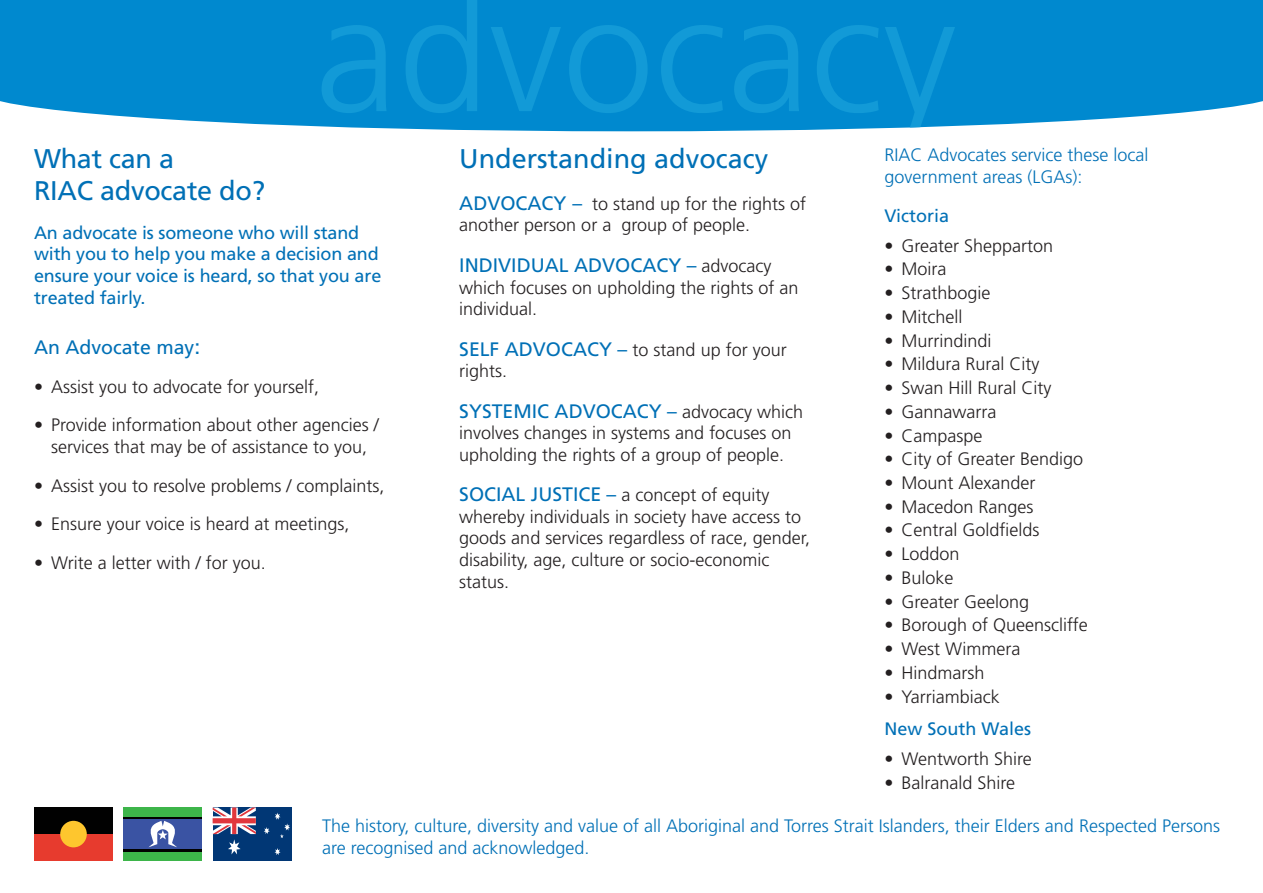
<style>
.page{position:relative;width:1263px;height:893px;background:#fff}
.page>*{position:absolute;margin:0;border:0;box-sizing:border-box;transform-origin:0 0}
.t1{font:27px/32.4px "Frutiger";color:#0070b6}
.t2{font:19.5px "Frutiger";color:#0070b6}
.t3{font:300 18px/21.6px "Frutiger";color:#231f20}
.t4{font:300 18px/21.6px "Frutiger";color:#0070b6}
.t5{font:18px/21.6px "Frutiger";letter-spacing:-.01em;color:#0070b6}
.s1{font-size:21px}
.s2{font-weight:400;font-size:19.5px;color:#0070b6}
.s3{font-weight:300;font-size:18px;color:#231f20}
</style>
<div class="page">
<svg style="left:0;top:0;width:1263px;height:131px;background:#1c96d4"></svg>
<svg style="left:322px;top:0;width:633px;height:128px;background:#048cd0"></svg>
<div style="left:34px;top:807px;width:79px;height:27px;background:#010101"></div>
<div style="left:34px;top:834px;width:79px;height:27px;background:#e73b2e"></div>
<div style="left:60px;top:821px;width:27px;height:26px;background:#fec62e;border-radius:50%"></div>
<div style="left:213px;top:807px;width:79px;height:54px;background:#013775"></div>
<svg style="left:213px;top:807px;width:43px;height:47px"></svg>
<svg style="left:275px;top:848px;width:6px;height:7px"></svg>
<svg style="left:264px;top:813px;width:26px;height:25px"></svg>
<div style="left:123px;top:807px;width:79px;height:54px;background:#3db54a"></div>
<div style="left:123px;top:817px;width:79px;height:34px;background:#010101"></div>
<div style="left:123px;top:819px;width:79px;height:30px;background:#3a53a3"></div>
<svg style="left:149px;top:821px;width:28px;height:26px"></svg>
<h1 class="t1" style="left:34px;top:142px;width:233px">What can a<br>RIAC advocate do?</h1>
<p class="t5" style="left:34px;top:221px;width:349px">An advocate is someone who will stand with you to help you make a decision and ensure your voice is heard, so that you are treated fairly.</p>
<p class="t2" style="left:34px;top:336px;width:168px">An Advocate may<span class="s1">:</span></p>
<p class="t3" style="left:34px;top:376px;width:287px">• Assist you to advocate for yourself,</p>
<p class="t3" style="left:34px;top:414px;width:346px;text-align:center">• Provide information about other agencies / services that may be of assistance to you,</p>
<p class="t3" style="left:34px;top:475px;width:352px">• Assist you to resolve problems / complaints,</p>
<p class="t3" style="left:34px;top:513px;width:317px">• Ensure your voice is heard at meetings,</p>
<p class="t3" style="left:34px;top:552px;width:233px">• Write a letter with / for you.</p>
<h1 class="t1" style="left:459px;top:142px;width:311px">Understanding advocacy</h1>
<p class="t3" style="left:459px;top:193px;width:348px"><span class="s2">ADVOCACY –</span> to stand up for the rights of another person or a group of people.</p>
<p class="t2" style="left:459px;top:254px;width:314px">INDIVIDUAL ADVOCACY – <span class="s3">advocacy</span></p>
<p class="t3" style="left:459px;top:276px;width:341px">which focuses on upholding the rights of an individual.</p>
<p class="t3" style="left:459px;top:338px;width:329px"><span class="s2">SELF ADVOCACY –</span> to stand up for your rights.</p>
<p class="t2" style="left:459px;top:399px;width:345px">SYSTEMIC ADVOCACY – <span class="s3">advocacy which</span></p>
<p class="t3" style="left:459px;top:422px;width:334px">involves changes in systems and focuses on upholding the rights of a group of people.</p>
<p class="t3" style="left:459px;top:484px;width:352px"><span class="s2">SOCIAL JUSTICE –</span> a concept of equity whereby individuals in society have access to goods and services regardless of race, gender, disability, age, culture or socio-economic status.</p>
<p class="t4" style="left:884px;top:144px;width:266px">RIAC Advocates service these local government areas (LGAs):</p>
<p class="t5" style="left:884px;top:204px;width:66px">Victoria</p>
<p class="t3" style="left:884px;top:235px;width:170px">• Greater Shepparton</p>
<p class="t3" style="left:884px;top:258px;width:64px">• Moira</p>
<p class="t3" style="left:884px;top:282px;width:108px">• Strathbogie</p>
<p class="t3" style="left:884px;top:306px;width:79px">• Mitchell</p>
<p class="t3" style="left:884px;top:330px;width:109px">• Murrindindi</p>
<p class="t3" style="left:884px;top:353px;width:157px">• Mildura Rural City</p>
<p class="t3" style="left:884px;top:377px;width:169px">• Swan Hill Rural City</p>
<p class="t3" style="left:884px;top:401px;width:114px">• Gannawarra</p>
<p class="t3" style="left:884px;top:424px;width:100px">• Campaspe</p>
<p class="t3" style="left:884px;top:448px;width:200px">• City of Greater Bendigo</p>
<p class="t3" style="left:884px;top:472px;width:153px">• Mount Alexander</p>
<p class="t3" style="left:884px;top:496px;width:151px">• Macedon Ranges</p>
<p class="t3" style="left:884px;top:519px;width:157px">• Central Goldfields</p>
<p class="t3" style="left:884px;top:543px;width:77px">• Loddon</p>
<p class="t3" style="left:884px;top:567px;width:71px">• Buloke</p>
<p class="t3" style="left:884px;top:590px;width:146px">• Greater Geelong</p>
<p class="t3" style="left:884px;top:614px;width:205px">• Borough of Queenscliffe</p>
<p class="t3" style="left:884px;top:638px;width:138px">• West Wimmera</p>
<p class="t3" style="left:884px;top:662px;width:102px">• Hindmarsh</p>
<p class="t3" style="left:884px;top:685px;width:117px">• Yarriambiack</p>
<p class="t5" style="left:884px;top:717px;width:148px">New South Wales</p>
<p class="t3" style="left:884px;top:748px;width:149px">• Wentworth Shire</p>
<p class="t3" style="left:884px;top:771px;width:132px">• Balranald Shire</p>
<p class="t4" style="left:322px;top:815px;width:899px">The history, culture, diversity and value of all Aboriginal and Torres Strait Islanders, their Elders and Respected Persons are recognised and acknowledged.</p>
</div>
